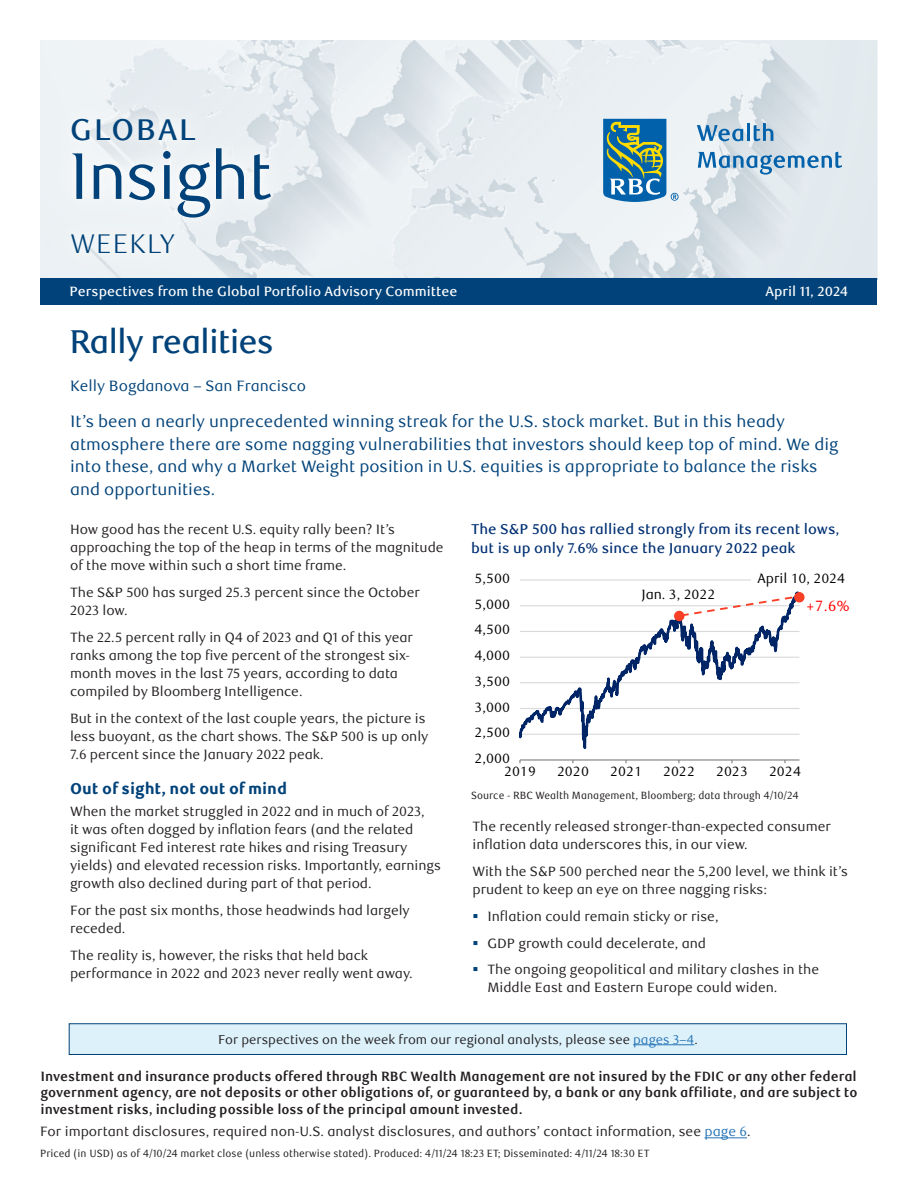
<style>
.page{position:relative;width:918px;height:1188px;background:#fff}
.page>*{position:absolute;margin:0;border:0;box-sizing:border-box;transform-origin:0 0}
.GI-GIW_Title{font:66px "RBC Display";color:#004279}
.Headline{font:500 33px "RBC Display";letter-spacing:-.01em;color:#004279}
.GI-GIW_Title-2{font:500 30px "RBC Text";letter-spacing:.05em;color:#004279}
.GI-GIW_Title-3{font:300 27px "RBC Text";letter-spacing:.025em;color:#004279}
.Intro_paragraph{font:16.5px/22.5px "RBC Text";color:#004279}
.Subhead_1{font:800 15.75px "RBC Text";letter-spacing:-.005em;color:#004279}
.GIW_Focus_Article_Au{font:15px "RBC Text";color:#004279}
.t1{font:15px "RBC Text Tabular";color:#f00}
.Exhibit_Title{font:500 14.25px/18.8px "RBC Text";color:#002f73}
.Body_Text{font:13.5px/18px "RBC Text";letter-spacing:-.005em;color:#231f20}
.Disclosure_Text{font:700 13.5px/16.5px "RBC Text Cond";letter-spacing:-.005em;color:#231f20;text-align:justify}
.Bullet_Level_1{font:13.5px/18px "RBC Text";color:#231f20}
.t2{font:13.5px "RBC Text Tabular";color:#000}
.Blue_Bar_Text{font:500 13.5px "RBC Text";color:#fff}
.Edition_Info{font:500 13.5px "RBC Text";color:#fff}
.Body_Text_Compact{font:12.75px "RBC Text";color:#231f20}
.Tiny_Legal{font:10.5px "RBC Text Cond";color:#231f20}
.Exhibit_Source{font:10.5px "RBC Text Cond";color:#231f20}
.s1{color:#2774b6}
</style>
<div class="page">
<img style="left:40px;top:40px;width:838px;height:238px">
<div style="left:40px;top:278px;width:838px;height:27px;background:#004279"></div>
<svg style="left:603px;top:119px;width:76px;height:83px;background:#6096a3"></svg>
<svg style="left:697px;top:125px;width:46px;height:16px"></svg>
<hr style="left:747px;top:123px;width:3px;height:18px;background:#0161aa">
<svg style="left:754px;top:123px;width:19px;height:18px"></svg>
<svg style="left:698px;top:152px;width:144px;height:23px;background:#a1c1d8"></svg>
<svg style="left:45px;top:93px;width:250px;height:185px;background:#e7edf0"></svg>
<div style="left:63px;top:110px;width:217px;height:152px;background:#fff;opacity:.75"></div>
<hr style="left:520px;top:579px;width:280px;height:2px;background:#d9d9d9">
<svg style="left:520px;top:580px;width:280px;height:181px"></svg>
<div style="left:674px;top:611px;width:10px;height:10px;background:#f93f26;border-radius:50%"></div>
<div style="left:794px;top:592px;width:11px;height:10px;background:#f93f26;border-radius:50%"></div>
<div style="left:632px;top:588px;width:93px;height:16px;background:#fff"></div>
<div style="left:751px;top:569px;width:100px;height:22px;background:#fff"></div>
<svg style="left:679px;top:594px;width:122px;height:24px"></svg>
<div style="left:69px;top:1024px;width:778px;height:30px;background:#dcf1fa"></div>
<hr style="left:633px;top:1044px;width:61px;height:1px;background:#2774b6">
<div style="left:69px;top:1024px;width:778px;height:31px;border:1px solid #004279"></div>
<hr style="left:705px;top:1138px;width:42px;height:1px;background:#2774b6">
<h1 class="GI-GIW_Title-2" style="left:70px;top:112px;width:128px">GLOBAL</h1>
<h1 class="GI-GIW_Title" style="left:70px;top:138px;width:203px">Insight</h1>
<h1 class="GI-GIW_Title-3" style="left:70px;top:228px;width:106px">WEEKLY</h1>
<p class="Blue_Bar_Text" style="left:70px;top:284px;width:389px">Perspectives from the Global Portfolio Advisory Committee</p>
<p class="Edition_Info" style="left:765px;top:284px;width:84px">April 11, 2024</p>
<h2 class="Headline" style="left:70px;top:323px;width:205px">Rally realities</h2>
<h2 class="GIW_Focus_Article_Au" style="left:70px;top:378px;width:238px">Kelly Bogdanova – San Francisco</h2>
<p class="Intro_paragraph" style="left:70px;top:411px;width:770px">It’s been a nearly unprecedented winning streak for the U.S. stock market. But in this heady atmosphere there are some nagging vulnerabilities that investors should keep top of mind. We dig into these, and why a Market Weight position in U.S. equities is appropriate to balance the risks and opportunities.</p>
<p class="Body_Text" style="left:70px;top:520px;width:375px">How good has the recent U.S. equity rally been? It’s approaching the top of the heap in terms of the magnitude of the move within such a short time frame.</p>
<p class="Body_Text" style="left:70px;top:583px;width:351px">The S&amp;P 500 has surged 25.3 percent since the October<br>2023 low.</p>
<p class="Body_Text" style="left:70px;top:629px;width:344px">The 22.5 percent rally in Q4 of 2023 and Q1 of this year ranks among the top five percent of the strongest six&shy;month moves in the last 75 years, according to data compiled by Bloomberg Intelligence.</p>
<p class="Body_Text" style="left:70px;top:710px;width:360px">But in the context of the last couple years, the picture is less buoyant, as the chart shows. The S&amp;P 500 is up only<br>7.6 percent since the January 2022 peak.</p>
<h2 class="Subhead_1" style="left:70px;top:780px;width:219px">Out of sight, not out of mind</h2>
<p class="Body_Text" style="left:70px;top:802px;width:373px">When the market struggled in 2022 and in much of 2023,<br>it was often dogged by inflation fears (and the related significant Fed interest rate hikes and rising Treasury yields) and elevated recession risks. Importantly, earnings growth also declined during part of that period.</p>
<p class="Body_Text" style="left:70px;top:902px;width:341px">For the past six months, those headwinds had largely receded.</p>
<p class="Body_Text" style="left:70px;top:947px;width:344px">The reality is, however, the risks that held back performance in 2022 and 2023 never really went away.</p>
<p class="Exhibit_Title" style="left:471px;top:520px;width:370px">The S&amp;P 500 has rallied strongly from its recent lows, but is up only 7.6% since the January 2022 peak</p>
<p class="t2" style="left:641px;top:586px;width:76px">Jan. 3, 2022</p>
<p class="t2" style="left:757px;top:570px;width:89px">April 10, 2024</p>
<p class="t2" style="left:475px;top:570px;width:37px">5,500</p>
<p class="t2" style="left:475px;top:596px;width:37px">5,000</p>
<p class="t1" style="left:806px;top:597px;width:45px">+7.6%</p>
<p class="t2" style="left:475px;top:622px;width:37px">4,500</p>
<p class="t2" style="left:475px;top:647px;width:37px">4,000</p>
<p class="t2" style="left:475px;top:673px;width:37px">3,500</p>
<p class="t2" style="left:475px;top:699px;width:37px">3,000</p>
<p class="t2" style="left:475px;top:725px;width:37px">2,500</p>
<p class="t2" style="left:475px;top:750px;width:37px">2,000</p>
<p class="t2" style="left:504px;top:764px;width:33px">2019</p>
<p class="t2" style="left:557px;top:764px;width:33px">2020</p>
<p class="t2" style="left:610px;top:764px;width:33px">2021</p>
<p class="t2" style="left:663px;top:764px;width:33px">2022</p>
<p class="t2" style="left:716px;top:764px;width:33px">2023</p>
<p class="t2" style="left:769px;top:764px;width:33px">2024</p>
<p class="Exhibit_Source" style="left:471px;top:789px;width:329px">Source - RBC Wealth Management, Bloomberg; data through 4/10/24</p>
<p class="Body_Text" style="left:472px;top:817px;width:360px">The recently released stronger-than-expected consumer inflation data underscores this, in our view.</p>
<p class="Body_Text" style="left:472px;top:862px;width:377px">With the S&amp;P 500 perched near the 5,200 level, we think it’s prudent to keep an eye on three nagging risks:</p>
<p class="Bullet_Level_1" style="left:487px;top:908px;width:233px">Inflation could remain sticky or rise,</p>
<p class="Bullet_Level_1" style="left:487px;top:934px;width:220px">GDP growth could decelerate, and</p>
<p class="Bullet_Level_1" style="left:487px;top:961px;width:333px">The ongoing geopolitical and military clashes in the<br>Middle East and Eastern Europe could widen.</p>
<p class="Body_Text_Compact" style="left:218px;top:1032px;width:481px">For perspectives on the week from our regional analysts, please see <span class="s1">pages 3–4</span>.</p>
<p class="Disclosure_Text" style="left:40px;top:1068px;width:819px">Investment and insurance products offered through RBC Wealth Management are not insured by the FDIC or any other federal government agency, are not deposits or other obligations of, or guaranteed by, a bank or any bank affiliate, and are subject to investment risks, including possible loss of the principal amount invested.</p>
<p class="Body_Text" style="left:40px;top:1123px;width:712px">For important disclosures, required non-U.S. analyst disclosures, and authors’ contact information, see <span class="s1">page 6</span>.</p>
<p class="Tiny_Legal" style="left:40px;top:1147px;width:611px">Priced (in USD) as of 4/10/24 market close (unless otherwise stated). Produced: 4/11/24 18:23 ET; Disseminated: 4/11/24 18:30 ET</p>
</div>
